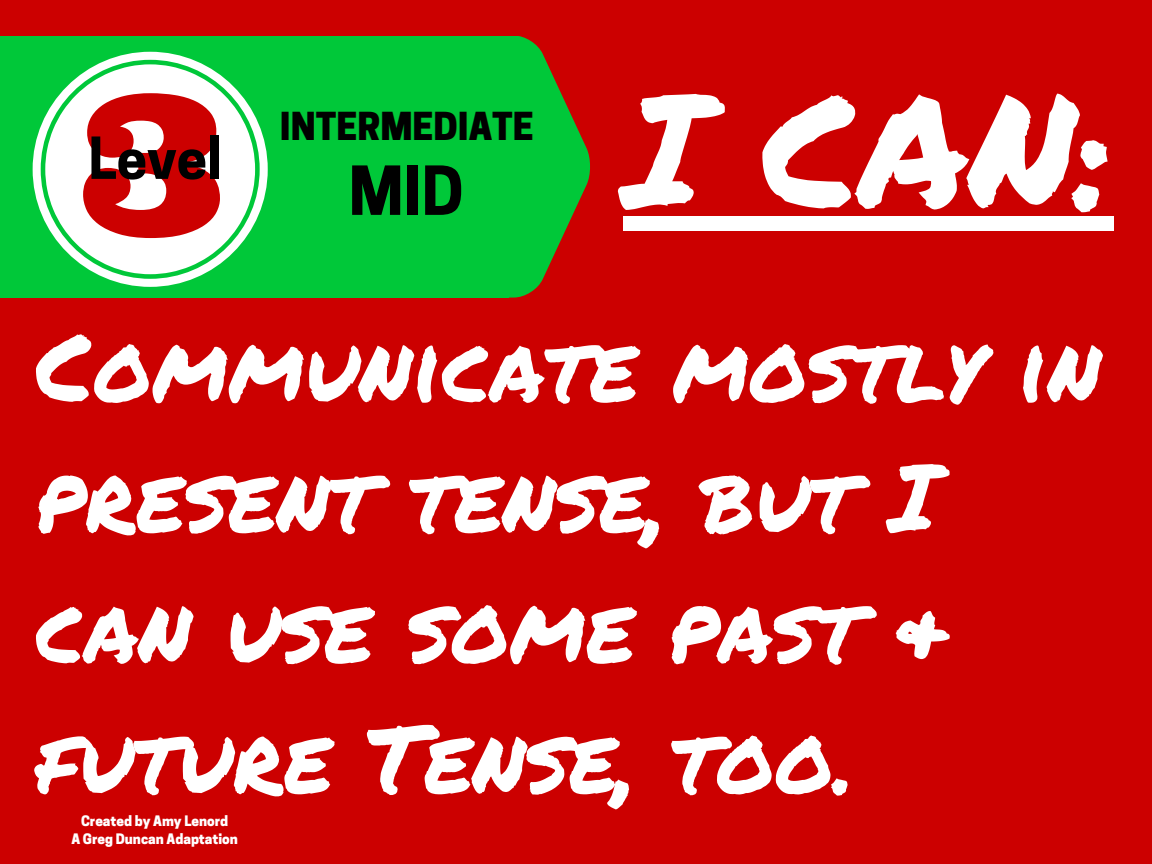
<style>
.page{position:relative;width:1152px;height:864px;background:#c00}
.page>*{position:absolute;margin:0;border:0;box-sizing:border-box;transform-origin:0 0}
.t1{font:156.9px "Permanent Marker";color:#fff}
.t2{font:93.6px/130.5px "Permanent Marker";color:#fff}
.t3{font:700 63.45px "Cooper Hewitt";color:#000}
.t4{font:700 54.3px "Cooper Hewitt";color:#000}
.t5{font:800 36.3px "Cooper Hewitt";color:#000}
.t6{font:800 13.65px/18px "Cooper Hewitt";color:#fff;text-align:center}
</style>
<div class="page">
<div style="left:0;top:37px;width:508px;height:261px;background:#00c839"></div>
<svg style="left:508px;top:37px;width:82px;height:261px"></svg>
<div style="left:623px;top:216px;width:81px;height:15px;background:#fff"></div>
<div style="left:704px;top:216px;width:58px;height:15px;background:#fff"></div>
<div style="left:762px;top:216px;width:96px;height:15px;background:#fff"></div>
<div style="left:858px;top:216px;width:111px;height:15px;background:#fff"></div>
<div style="left:969px;top:216px;width:107px;height:15px;background:#fff"></div>
<div style="left:1076px;top:216px;width:38px;height:15px;background:#fff"></div>
<svg style="left:33px;top:52px;width:235px;height:235px;fill:#fff"></svg>
<svg style="left:83px;top:93px;width:137px;height:145px;background:#dc5151"></svg>
<p class="t4" style="left:88px;top:138px;width:134px">Level</p>
<p class="t5" style="left:280px;top:112px;width:255px">INTERMEDIATE</p>
<p class="t3" style="left:349px;top:167px;width:117px">MID</p>
<h1 class="t1" style="left:623px;top:34px;width:492px">I CAN:</h1>
<p class="t2" style="left:36px;top:299px;width:1066px">Communicate mostly in present tense, but I can use some past &amp; future Tense, too.</p>
<p class="t6" style="left:71px;top:813px;width:168px">Created by Amy Lenord<br>A Greg Duncan Adaptation</p>
</div>
